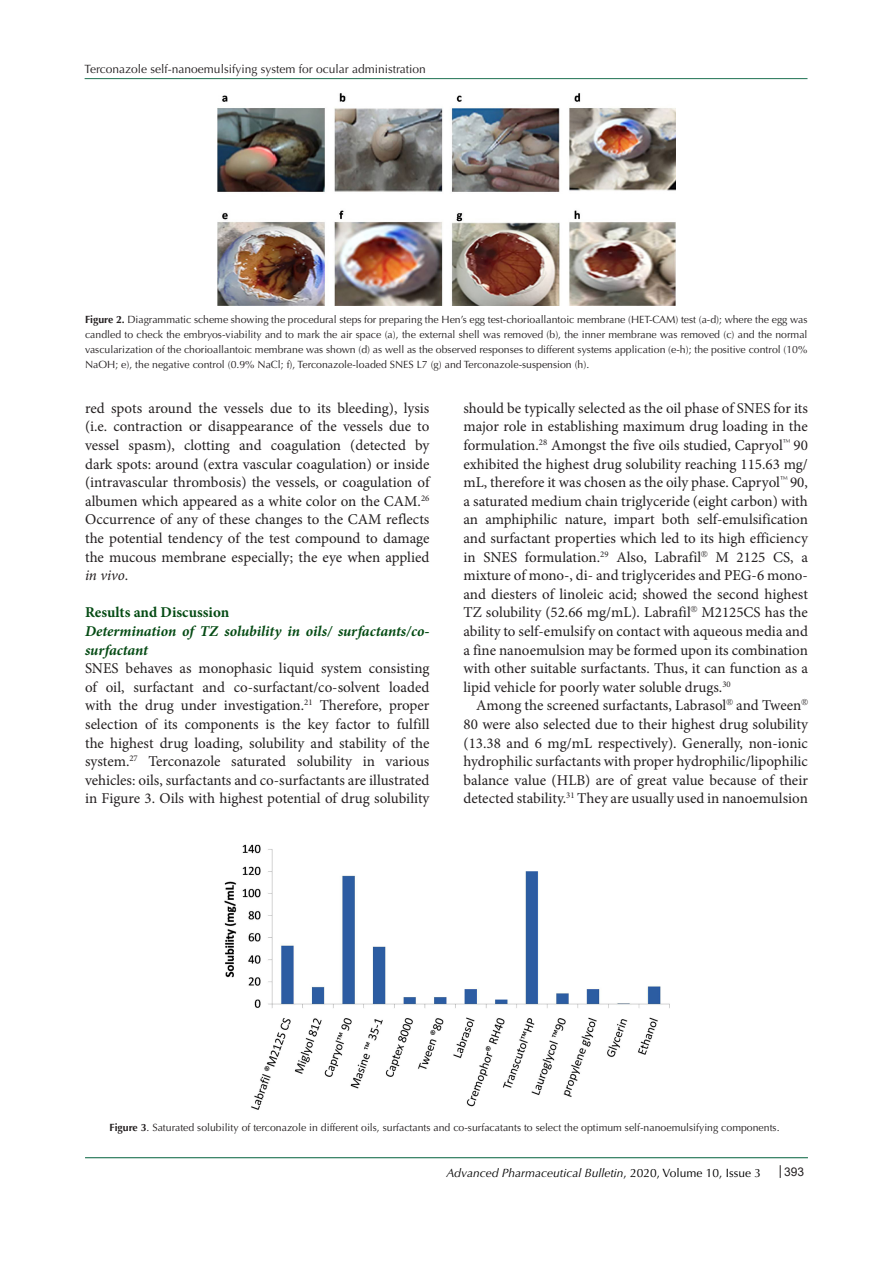
<style>
.page{position:relative;width:893px;height:1263px;background:#fff}
.page>*{position:absolute;margin:0;border:0;box-sizing:border-box;transform-origin:0 0}
.t1{font:15px/18.6px "Minion Pro";color:#231f20;text-align:justify}
.heading_2{font:italic 700 15px/18.6px "Minion Pro";letter-spacing:-.005em;color:#054b14}
.t2{font:700 15px "Minion Pro";color:#054b14}
.t3{font:12px "Optima LT Std";color:#231f20}
.t4{font:italic 12px "Optima LT Std";color:#000}
.t5{font:12px "Arial";color:#231f20}
.t6{font:10.5px/15px "Optima LT Std";color:#231f20;text-align:justify}
.s1{font-weight:700}
.s2{font-style:italic}
.s3{font-style:normal}
</style>
<div class="page">
<svg style="left:780px;top:1165px;width:1px;height:13px"></svg>
<hr style="left:85px;top:1157px;width:723px;height:1px;background:#1e7252">
<hr style="left:85px;top:78px;width:722px;height:1px;background:#1e7252">
<img style="left:218px;top:93px;width:457px;height:213px">
<img style="left:224px;top:844px;width:446px;height:266px">
<p class="t3" style="left:85px;top:62px;width:343px">Terconazole self-nanoemulsifying system for ocular administration</p>
<p class="t6" style="left:85px;top:312px;width:724px"><span class="s1">Figure 2.</span> Diagrammatic scheme showing the procedural steps for preparing the Hen’s egg test-chorioallantoic membrane (HET-CAM) test (a-d); where the egg was candled to check the embryos-viability and to mark the air space (a), the external shell was removed (b), the inner membrane was removed (c) and the normal vascularization of the chorioallantoic membrane was shown (d) as well as the observed responses to different systems application (e-h); the positive control (10% NaOH; e), the negative control (0.9% NaCl; f), Terconazole-loaded SNES L7 (g) and Terconazole-suspension (h).</p>
<p class="t1" style="left:85px;top:399px;width:346px">red spots around the vessels due to its bleeding), lysis (i.e. contraction or disappearance of the vessels due to vessel spasm), clotting and coagulation (detected by dark spots: around (extra vascular coagulation) or inside (intravascular thrombosis) the vessels, or coagulation of albumen which appeared as a white color on the CAM.<sup>26<br></sup>Occurrence of any of these changes to the CAM reflects the potential tendency of the test compound to damage the mucous membrane especially; the eye when applied <span class="s2">in vivo</span>.</p>
<p class="t2" style="left:85px;top:602px;width:146px">Results and Discussion</p>
<p class="heading_2" style="left:85px;top:622px;width:346px">Determination of TZ solubility in oils/ surfactants/co&shy;surfactant</p>
<p class="t1" style="left:85px;top:659px;width:346px">SNES behaves as monophasic liquid system consisting of oil, surfactant and co-surfactant/co-solvent loaded with the drug under investigation.<sup>21</sup> Therefore, proper selection of its components is the key factor to fulfill the highest drug loading, solubility and stability of the system.<sup>27</sup> Terconazole saturated solubility in various vehicles: oils, surfactants and co-surfactants are illustrated in Figure 3. Oils with highest potential of drug solubility</p>
<p class="t1" style="left:463px;top:399px;width:346px">should be typically selected as the oil phase of SNES for its major role in establishing maximum drug loading in the formulation.<sup>28</sup> Amongst the five oils studied, Capryol<sup>™</sup> 90 exhibited the highest drug solubility reaching 115.63 mg/ mL, therefore it was chosen as the oily phase. Capryol<sup>™</sup> 90, a saturated medium chain triglyceride (eight carbon) with an amphiphilic nature, impart both self-emulsification and surfactant properties which led to its high efficiency in SNES formulation.<sup>29</sup> Also, Labrafil<sup>®</sup> M 2125 CS, a mixture of mono-, di- and triglycerides and PEG-6 mono&shy;and diesters of linoleic acid; showed the second highest TZ solubility (52.66 mg/mL). Labrafil<sup>®</sup> M2125CS has the ability to self-emulsify on contact with aqueous media and a fine nanoemulsion may be formed upon its combination with other suitable surfactants. Thus, it can function as a lipid vehicle for poorly water soluble drugs.<sup>30</sup></p>
<p class="t1" style="left:463px;top:696px;width:346px;text-indent:13px">Among the screened surfactants, Labrasol<sup>®</sup> and Tween<sup>® </sup>80 were also selected due to their highest drug solubility (13.38 and 6 mg/mL respectively). Generally, non-ionic hydrophilic surfactants with proper hydrophilic/lipophilic balance value (HLB) are of great value because of their detected stability.<sup>31</sup> They are usually used in nanoemulsion</p>
<p class="t6" style="left:110px;top:1120px;width:672px"><span class="s1">Figure 3</span>. Saturated solubility of terconazole in different oils, surfactants and co-surfacatants to select the optimum self-nanoemulsifying components.</p>
<p class="t4" style="left:446px;top:1165px;width:316px">Advanced Pharmaceutical Bulletin<span class="s3">, 2020, Volume 10, Issue 3</span></p>
<p class="t5" style="left:784px;top:1164px;width:22px">393</p>
</div>
